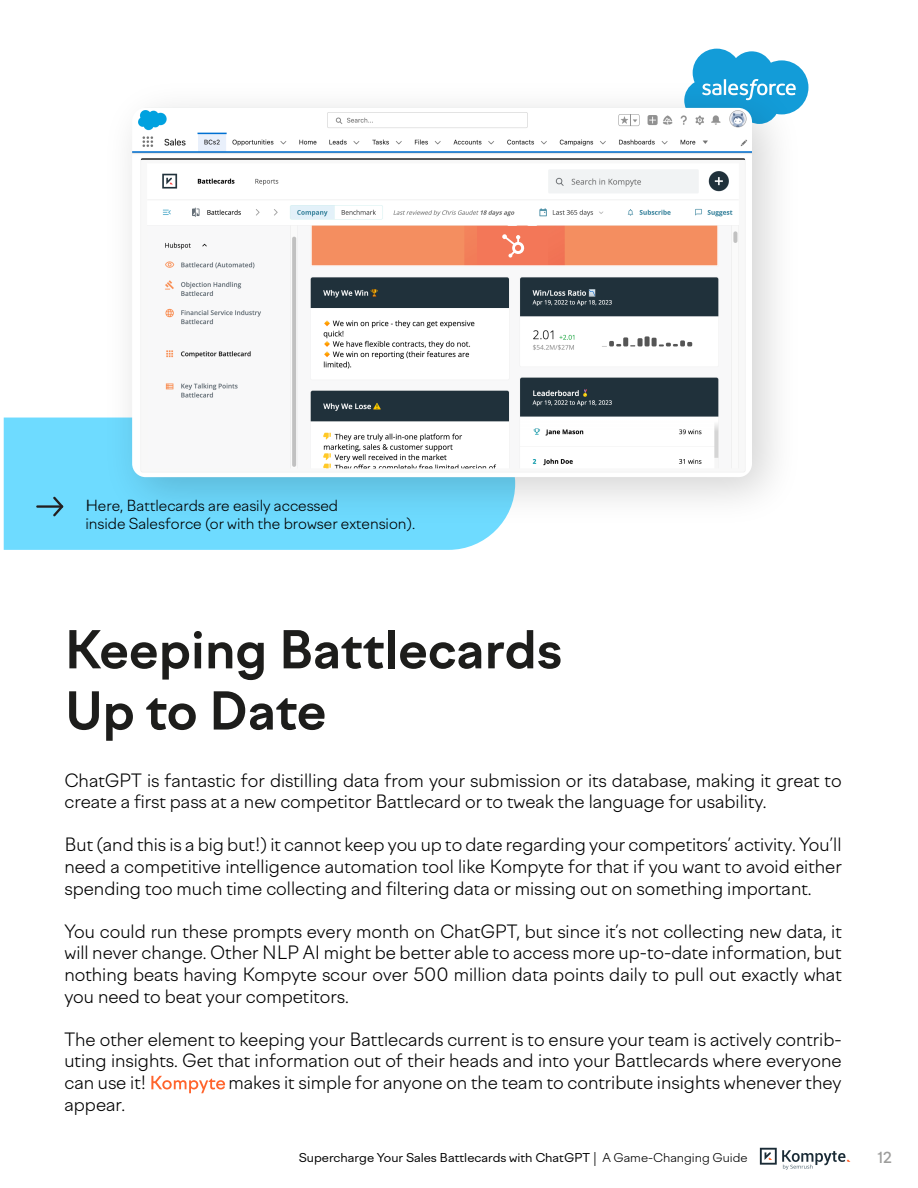
<style>
.page{position:relative;width:918px;height:1188px;background:#fff}
.page>*{position:absolute;margin:0;border:0;box-sizing:border-box;transform-origin:0 0}
.t1{font:700 51px/61.2px "Factor A";color:#1d1d1b}
.t2{font:300 18px/21.6px "Factor A";color:#000;text-align:justify}
.t3{font:300 16.5px "Factor A";color:#000}
.t4{font:300 15px/18px "Factor A";color:#000}
.t5{font:500 15px "Factor A";color:#9d9d9c}
.t6{font:12px "Factor A";color:#000;scale:1.05 1}
.s1{font-weight:300}
</style>
<div class="page">
<svg style="left:760px;top:1148px;width:90px;height:22px"></svg>
<div style="left:4px;top:418px;width:476px;height:132px;background:#6edbff"></div>
<hr style="left:36px;top:505px;width:26px;height:3px;background:#231f20">
<svg style="left:53px;top:497px;width:10px;height:19px"></svg>
<svg style="left:694px;top:49px;width:101px;height:15px"></svg>
<img style="left:89px;top:64px;width:720px;height:478px">
<img style="left:132px;top:108px;width:620px;height:369px">
<div style="left:477px;top:226px;width:71px;height:39px;background:#f37758"></div>
<svg style="left:502px;top:234px;width:23px;height:24px"></svg>
<svg style="left:151px;top:1076px;width:74px;height:17px"></svg>
<p class="t4" style="left:86px;top:497px;width:331px">Here, Battlecards are easily accessed<br>inside Salesforce (or with the browser extension).</p>
<h1 class="t1" style="left:64px;top:622px;width:499px">Keeping Battlecards<br>Up to Date</h1>
<p class="t2" style="left:64px;top:770px;width:779px">ChatGPT is fantastic for distilling data from your submission or its database, making it great to create a first pass at a new competitor Battlecard or to tweak the language for usability.</p>
<p class="t2" style="left:64px;top:835px;width:779px">But (and this is a big but!) it cannot keep you up to date regarding your competitors’ activity. You’ll need a competitive intelligence automation tool like Kompyte for that if you want to avoid either spending too much time collecting and filtering data or missing out on something important.</p>
<p class="t2" style="left:64px;top:922px;width:779px">You could run these prompts every month on ChatGPT, but since it’s not collecting new data, it will never change. Other NLP AI might be better able to access more up-to-date information, but nothing beats having Kompyte scour over 500 million data points daily to pull out exactly what you need to beat your competitors.</p>
<p class="t2" style="left:64px;top:1030px;width:779px">The other element to keeping your Battlecards current is to ensure your team is actively contrib&shy;uting insights. Get that information out of their heads and into your Battlecards where everyone can use it!</p>
<p class="t2" style="left:229px;top:1073px;width:615px">makes it simple for anyone on the team to contribute insights whenever they</p>
<p class="t3" style="left:100px;top:1074px;width:222px">https://kompyte.com/register</p>
<p class="t2" style="left:64px;top:1094px;width:62px">appear.</p>
<p class="t6" style="left:299px;top:1151px;width:429px">Supercharge Your Sales Battlecards with ChatGPT <span class="s1">| A Game-Changing Guide</span></p>
<p class="t5" style="left:877px;top:1149px;width:16px">12</p>
</div>
